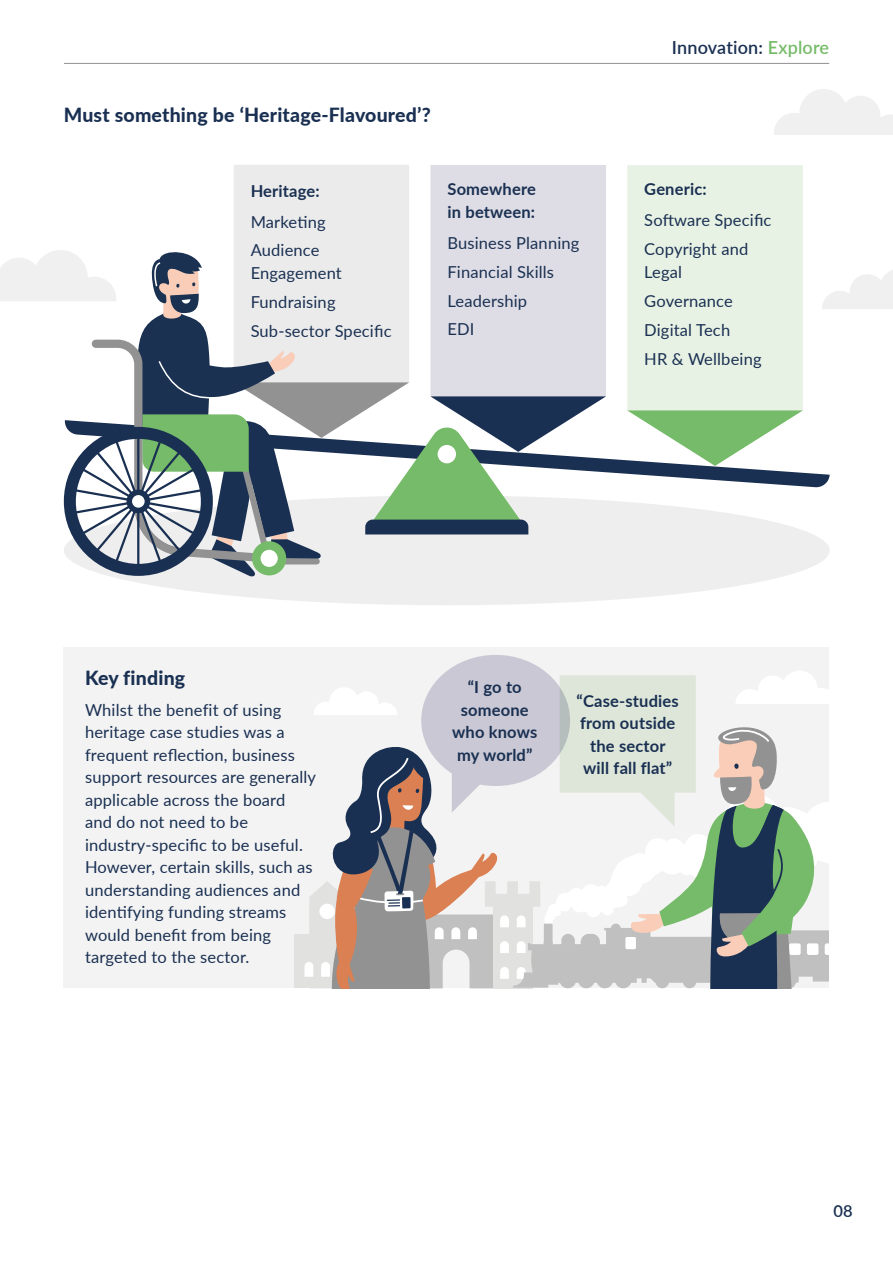
<style>
.page{position:relative;width:893px;height:1263px;background:#fff}
.page>*{position:absolute;margin:0;border:0;box-sizing:border-box;transform-origin:0 0}
.Heading_2{font:800 19.5px "Lato";letter-spacing:.01em;color:#1a3052}
.t1{font:600 18px "Lato";letter-spacing:.01em;color:#1a3052}
.Body{font:16.5px/22.5px "Lato";letter-spacing:.01em;color:#1a3052}
.Body_Bold{font:700 16.5px/22.5px "Lato";letter-spacing:.01em;color:#1a3052;text-align:center}
.t2{font:600 16.5px "Lato";color:#1a3052}
.s1{color:#76bb69}
</style>
<div class="page">
<hr style="left:64px;top:63px;width:765px;height:1px;background:#929292">
<div style="left:64px;top:648px;width:765px;height:340px;background:#f3f3f3"></div>
<div style="left:421px;top:655px;width:149px;height:131px;background:#c9c8d4;border-radius:50%"></div>
<svg style="left:822px;top:270px;width:71px;height:39px"></svg>
<div style="left:627px;top:165px;width:176px;height:245px;background:#e8f2e4"></div>
<div style="left:430px;top:165px;width:176px;height:83px;background:#dedde5"></div>
<div style="left:234px;top:165px;width:175px;height:83px;background:#ebebeb"></div>
<div style="left:64px;top:495px;width:766px;height:110px;background:#eee;border-radius:50%"></div>
<svg style="left:606px;top:458px;width:224px;height:30px"></svg>
<svg style="left:774px;top:89px;width:119px;height:46px"></svg>
<svg style="left:627px;top:410px;width:176px;height:56px"></svg>
<svg style="left:0;top:248px;width:606px;height:329px"></svg>
<div style="left:294px;top:934px;width:20px;height:54px;background:#e1e1e0"></div>
<svg style="left:304px;top:670px;width:525px;height:318px"></svg>
<h2 class="Heading_2" style="left:64px;top:100px;width:369px">Must something be ‘Heritage-Flavoured’?</h2>
<p class="Body_Bold" style="left:251px;top:179px;width:71px">Heritage:</p>
<p class="Body" style="left:251px;top:210px;width:76px">Marketing</p>
<p class="Body" style="left:251px;top:238px;width:93px">Audience<br>Engagement</p>
<p class="Body" style="left:251px;top:290px;width:86px">Fundraising</p>
<p class="Body" style="left:251px;top:319px;width:142px">Sub-sector Specific</p>
<p class="Body_Bold" style="left:447px;top:177px;width:90px;text-align:left">Somewhere in between:</p>
<p class="Body" style="left:447px;top:231px;width:133px">Business Planning</p>
<p class="Body" style="left:447px;top:260px;width:108px">Financial Skills</p>
<p class="Body" style="left:447px;top:289px;width:81px">Leadership</p>
<p class="Body" style="left:447px;top:317px;width:29px">EDI</p>
<p class="t1" style="left:672px;top:34px;width:159px">Innovation: <span class="s1">Explore</span></p>
<p class="Body_Bold" style="left:644px;top:177px;width:64px">Generic:</p>
<p class="Body" style="left:644px;top:209px;width:129px">Software Specific</p>
<p class="Body" style="left:644px;top:237px;width:106px">Copyright and<br>Legal</p>
<p class="Body" style="left:644px;top:289px;width:90px">Governance</p>
<p class="Body" style="left:644px;top:318px;width:87px">Digital Tech</p>
<p class="Body" style="left:644px;top:347px;width:119px">HR &amp; Wellbeing</p>
<h2 class="Heading_2" style="left:85px;top:663px;width:102px">Key finding</h2>
<p class="Body" style="left:85px;top:698px;width:233px">Whilst the benefit of using heritage case studies was a frequent reflection, business support resources are generally applicable across the board and do not need to be industry-specific to be useful.<br>However, certain skills, such as understanding audiences and identifying funding streams would benefit from being targeted to the sector.</p>
<p class="Body_Bold" style="left:452px;top:675px;width:87px">“I go to someone who knows my world”</p>
<p class="Body_Bold" style="left:577px;top:689px;width:104px">“Case-studies from outside the sector will fall flat”</p>
<p class="t2" style="left:833px;top:1199px;width:21px">08</p>
</div>
